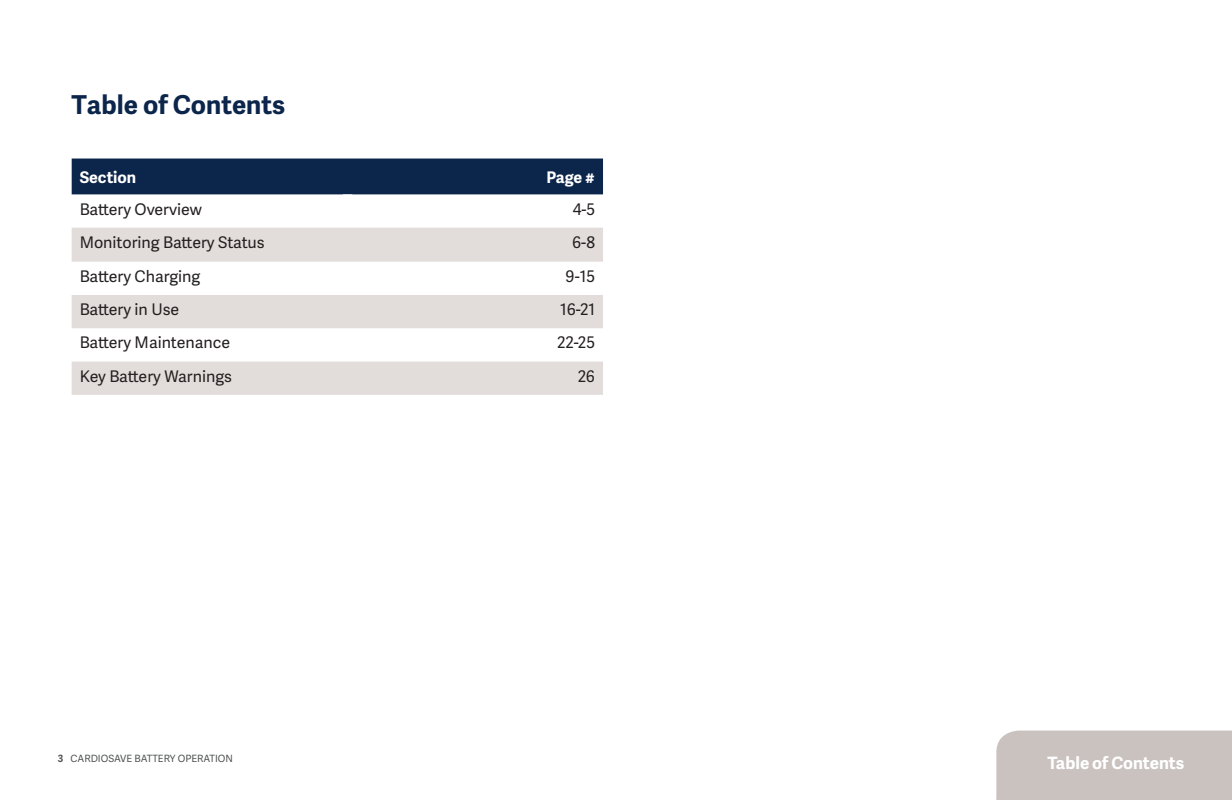
<style>
.page{position:relative;width:1232px;height:800px;background:#fff}
.page>*{position:absolute;margin:0;border:0;box-sizing:border-box;transform-origin:0 0}
.HEAD-grey_12_17pt{font:700 26px "Adelle Sans";color:#0c254b}
.t1{font:700 17px "Adelle Sans";color:#fff}
.t2{font:16px "Adelle Sans";color:#231f20}
.Body_copy{font:700 16px "Adelle Sans";color:#fff}
.t3{font:10px "Adelle Sans";color:#505353}
.s1{font-weight:700}
</style>
<div class="page">
<div style="left:996px;top:730px;width:235px;height:67px;background:#cac2bf"></div>
<hr style="left:996px;top:797px;width:235px;height:2px;background:#cac2bf">
<svg style="left:72px;top:158px;width:531px;height:104px"></svg>
<svg style="left:72px;top:295px;width:531px;height:99px;fill:#e2ddda"></svg>
<p class="HEAD-grey_12_17pt" style="left:71px;top:86px;width:215px">Table of Contents</p>
<p class="Body_copy" style="left:80px;top:165px;width:58px">Section</p>
<p class="Body_copy" style="left:546px;top:165px;width:50px">Page #</p>
<p class="t2" style="left:80px;top:197px;width:124px">Battery Overview</p>
<p class="t2" style="left:572px;top:197px;width:24px">4-5</p>
<p class="t2" style="left:80px;top:230px;width:186px">Monitoring Battery Status</p>
<p class="t2" style="left:572px;top:230px;width:24px">6-8</p>
<p class="t2" style="left:80px;top:264px;width:122px">Battery Charging</p>
<p class="t2" style="left:565px;top:264px;width:31px">9-15</p>
<p class="t2" style="left:80px;top:298px;width:101px">Battery in Use</p>
<p class="t2" style="left:560px;top:298px;width:36px">16-21</p>
<p class="t2" style="left:80px;top:331px;width:152px">Battery Maintenance</p>
<p class="t2" style="left:557px;top:331px;width:39px">22-25</p>
<p class="t2" style="left:80px;top:364px;width:154px">Key Battery Warnings</p>
<p class="t2" style="left:577px;top:364px;width:19px">26</p>
<p class="t3" style="left:58px;top:750px;width:176px"><span class="s1">3</span> CARDIOSAVE BATTERY OPERATION</p>
<p class="t1" style="left:1047px;top:750px;width:138px">Table of Contents</p>
</div>
